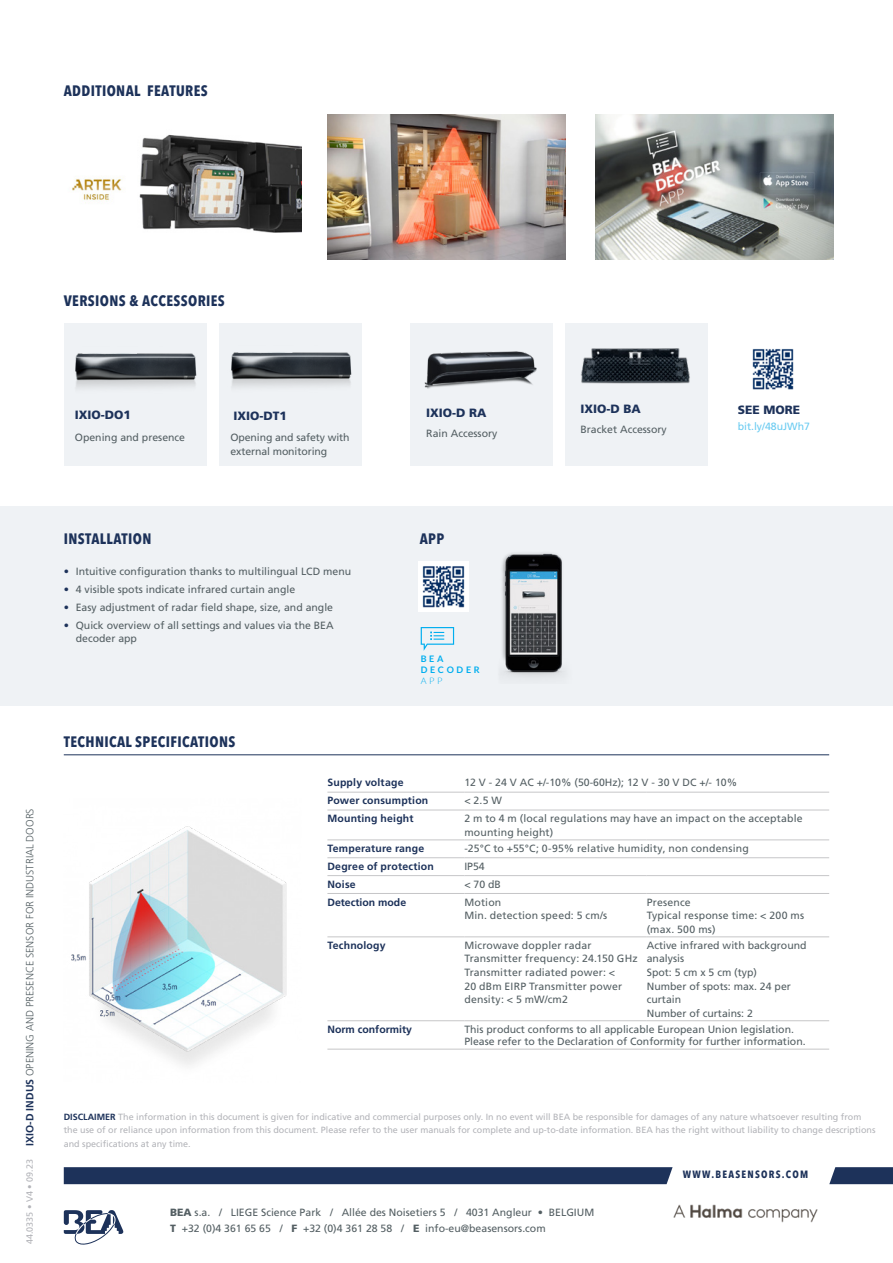
<style>
.page{position:relative;width:893px;height:1263px;background:#fff}
.page>*{position:absolute;margin:0;border:0;box-sizing:border-box;transform-origin:0 0}
.Main_paragraph_style{font:700 condensed 15px "Avenir Next LT Pro";letter-spacing:.025em;color:#1d325a}
.Section_underline{font:700 condensed 15px "Avenir Next LT Pro";letter-spacing:.025em;color:#1d325a}
.Main_paragraph_style-2{font:900 12px "Frutiger LT Std";color:#1d325a}
.body{font:10.5px/13.5px "Frutiger LT Std";letter-spacing:.01em;color:#545f63}
.Main_paragraph_style-3{font:10.5px/12px "Frutiger LT Std";color:#545f63}
.body-2{font:700 10.5px "Frutiger LT Std";letter-spacing:.015em;color:#1d325a}
.List{font:10.5px/13.5px "Frutiger LT Std";letter-spacing:-.01em;color:#545f63}
.t1{font:300 10.5px "Frutiger LT Std";color:#545f63}
.t2{font:700 condensed 10.5px "Avenir Next LT Pro";letter-spacing:.12em;color:#1d325a}
.Main_paragraph_style-4{font:10.5px "Frutiger LT Std";color:#6acbf1}
.Main_paragraph_style-5{font:700 10.5px "Frutiger LT Std";color:#1d325a}
.Main_paragraph_style-6{font:9px/13.5px "Frutiger LT Std";color:#b3b4b9}
.titre{font:700 9px/10.8px "Lato";letter-spacing:.3em;color:#00aeef}
.s1{font-weight:700;color:#1d325a}
.s2{color:#1d325a}
.s3{font-weight:300}
.s4{font-weight:900}
</style>
<div class="page">
<svg style="left:64px;top:1210px;width:59px;height:35px"></svg>
<div style="left:64px;top:1167px;width:609px;height:17px;background:#1d325a"></div>
<svg style="left:829px;top:1167px;width:64px;height:17px"></svg>
<img style="left:673px;top:1204px;width:145px;height:19px">
<div style="left:0;top:506px;width:893px;height:199px;background:#eff2f5"></div>
<img style="left:327px;top:114px;width:238px;height:145px">
<img style="left:72px;top:134px;width:230px;height:99px">
<img style="left:71px;top:826px;width:216px;height:239px">
<img style="left:595px;top:114px;width:239px;height:145px">
<div style="left:64px;top:324px;width:143px;height:142px;background:#eff2f5"></div>
<div style="left:410px;top:324px;width:142px;height:142px;background:#eff2f5"></div>
<div style="left:219px;top:324px;width:143px;height:142px;background:#eff2f5"></div>
<div style="left:565px;top:324px;width:143px;height:142px;background:#eff2f5"></div>
<img style="left:581px;top:348px;width:109px;height:36px">
<img style="left:424px;top:351px;width:113px;height:38px">
<img style="left:75px;top:353px;width:122px;height:35px">
<img style="left:231px;top:352px;width:121px;height:35px">
<img style="left:502px;top:552px;width:63px;height:126px">
<svg style="left:421px;top:627px;width:33px;height:24px"></svg>
<img style="left:419px;top:561px;width:49px;height:50px">
<hr style="left:64px;top:754px;width:765px;height:1px;background:#1d325a">
<hr style="left:327px;top:857px;width:137px;height:1px;background:#c6c6c8">
<hr style="left:327px;top:875px;width:137px;height:1px;background:#c6c6c8">
<hr style="left:327px;top:810px;width:137px;height:1px;background:#c6c6c8">
<hr style="left:327px;top:840px;width:137px;height:1px;background:#c6c6c8">
<hr style="left:327px;top:893px;width:137px;height:1px;background:#c6c6c8">
<hr style="left:327px;top:936px;width:137px;height:1px;background:#c6c6c8">
<hr style="left:327px;top:1020px;width:137px;height:1px;background:#c6c6c8">
<hr style="left:327px;top:792px;width:137px;height:1px;background:#c6c6c8">
<hr style="left:327px;top:1049px;width:137px;height:1px;background:#c6c6c8">
<hr style="left:464px;top:936px;width:183px;height:1px;background:#c6c6c8">
<hr style="left:647px;top:936px;width:182px;height:1px;background:#c6c6c8">
<hr style="left:464px;top:893px;width:183px;height:1px;background:#c6c6c8">
<hr style="left:647px;top:893px;width:182px;height:1px;background:#c6c6c8">
<hr style="left:464px;top:1049px;width:183px;height:1px;background:#c6c6c8">
<hr style="left:647px;top:1049px;width:182px;height:1px;background:#c6c6c8">
<hr style="left:464px;top:875px;width:183px;height:1px;background:#c6c6c8">
<hr style="left:647px;top:875px;width:182px;height:1px;background:#c6c6c8">
<hr style="left:464px;top:792px;width:183px;height:1px;background:#c6c6c8">
<hr style="left:647px;top:792px;width:182px;height:1px;background:#c6c6c8">
<hr style="left:464px;top:810px;width:183px;height:1px;background:#c6c6c8">
<hr style="left:647px;top:810px;width:182px;height:1px;background:#c6c6c8">
<hr style="left:464px;top:840px;width:183px;height:1px;background:#c6c6c8">
<hr style="left:647px;top:840px;width:182px;height:1px;background:#c6c6c8">
<hr style="left:464px;top:857px;width:183px;height:1px;background:#c6c6c8">
<hr style="left:647px;top:857px;width:182px;height:1px;background:#c6c6c8">
<hr style="left:464px;top:1020px;width:183px;height:1px;background:#c6c6c8">
<hr style="left:647px;top:1020px;width:182px;height:1px;background:#c6c6c8">
<img style="left:752px;top:348px;width:42px;height:42px">
<p class="Main_paragraph_style" style="left:64px;top:82px;width:145px">ADDITIONAL FEATURES</p>
<p class="Main_paragraph_style" style="left:64px;top:291px;width:163px">VERSIONS &amp; ACCESSORIES</p>
<p class="Main_paragraph_style-2" style="left:75px;top:407px;width:58px">IXIO-DO1</p>
<p class="Main_paragraph_style-2" style="left:234px;top:409px;width:55px">IXIO-DT1</p>
<p class="List" style="left:75px;top:431px;width:112px">Opening and presence</p>
<p class="List" style="left:231px;top:431px;width:121px">Opening and safety with external monitoring</p>
<p class="Main_paragraph_style-2" style="left:426px;top:405px;width:62px">IXIO-D RA</p>
<p class="Main_paragraph_style-2" style="left:580px;top:402px;width:62px">IXIO-D BA</p>
<p class="Main_paragraph_style-3" style="left:426px;top:427px;width:73px">Rain Accessory</p>
<p class="Main_paragraph_style-3" style="left:580px;top:424px;width:88px">Bracket Accessory</p>
<p class="Main_paragraph_style-2" style="left:738px;top:402px;width:64px">SEE MORE</p>
<p class="Main_paragraph_style-4" style="left:738px;top:420px;width:74px">bit.ly/48uJWh7</p>
<p class="t1" style="left:24px;top:1145px;width:339px;rotate:-90deg"><span class="s1">IXIO-D INDUS</span> OPENING AND PRESENCE SENSOR FOR INDUSTRIAL DOORS</p>
<p class="Main_paragraph_style-6" style="left:23px;top:1244px;width:87px;rotate:-90deg">44.0335 • V4 • 09.23</p>
<p class="Main_paragraph_style" style="left:64px;top:529px;width:89px">INSTALLATION</p>
<p class="Main_paragraph_style-3" style="left:64px;top:566px;width:289px"><span class="s2">•</span> Intuitive configuration thanks to multilingual LCD menu</p>
<p class="Main_paragraph_style-3" style="left:64px;top:583px;width:233px"><span class="s2">•</span> 4 visible spots indicate infrared curtain angle</p>
<p class="Main_paragraph_style-3" style="left:64px;top:601px;width:271px"><span class="s2">•</span> Easy adjustment of radar field shape, size, and angle</p>
<p class="Main_paragraph_style-3" style="left:76px;top:618px;width:259px;line-height:13.5px;text-indent:-12px"><span class="s2">•</span> Quick overview of all settings and values via the BEA decoder app</p>
<p class="Section_underline" style="left:64px;top:732px;width:173px">TECHNICAL SPECIFICATIONS</p>
<p class="Main_paragraph_style" style="left:420px;top:529px;width:26px">APP</p>
<p class="titre" style="left:421px;top:653px;width:61px">BEA<br>DECODER<br><span class="s3">APP</span></p>
<p class="body-2" style="left:327px;top:777px;width:78px">Supply voltage</p>
<p class="body" style="left:464px;top:776px;width:274px">12 V - 24 V AC +/-10% (50-60Hz); 12 V - 30 V DC +/- 10%</p>
<p class="body-2" style="left:327px;top:794px;width:102px">Power consumption</p>
<p class="body" style="left:464px;top:794px;width:39px">&lt; 2.5 W</p>
<p class="body-2" style="left:327px;top:812px;width:88px">Mounting height</p>
<p class="body" style="left:464px;top:812px;width:340px">2 m to 4 m (local regulations may have an impact on the acceptable mounting height)</p>
<p class="body-2" style="left:327px;top:842px;width:98px">Temperature range</p>
<p class="body" style="left:464px;top:842px;width:286px">-25°C to +55°C; 0-95% relative humidity, non condensing</p>
<p class="body-2" style="left:327px;top:860px;width:108px">Degree of protection</p>
<p class="body" style="left:464px;top:859px;width:22px">IP54</p>
<p class="body-2" style="left:327px;top:878px;width:30px">Noise</p>
<p class="body" style="left:464px;top:877px;width:38px">&lt; 70 dB</p>
<p class="Main_paragraph_style-5" style="left:327px;top:896px;width:80px">Detection mode</p>
<p class="body" style="left:464px;top:895px;width:39px">Motion</p>
<p class="body" style="left:464px;top:909px;width:145px">Min. detection speed: 5 cm/s</p>
<p class="body" style="left:647px;top:895px;width:46px">Presence</p>
<p class="body" style="left:647px;top:909px;width:159px">Typical response time: &lt; 200 ms (max. 500 ms)</p>
<p class="body-2" style="left:327px;top:939px;width:60px">Technology</p>
<p class="body" style="left:464px;top:939px;width:129px">Microwave doppler radar</p>
<p class="body" style="left:464px;top:952px;width:175px">Transmitter frequency: 24.150 GHz</p>
<p class="body" style="left:464px;top:966px;width:159px">Transmitter radiated power: &lt;<br>20 dBm EIRP Transmitter power density: &lt; 5 mW/cm2</p>
<p class="body" style="left:647px;top:939px;width:161px">Active infrared with background analysis</p>
<p class="body" style="left:647px;top:966px;width:112px">Spot: 5 cm x 5 cm (typ)</p>
<p class="body" style="left:647px;top:979px;width:146px">Number of spots: max. 24 per curtain</p>
<p class="body" style="left:647px;top:1006px;width:108px">Number of curtains: 2</p>
<p class="body-2" style="left:327px;top:1023px;width:86px">Norm conformity</p>
<p class="Main_paragraph_style-3" style="left:464px;top:1023px;width:343px">This product conforms to all applicable European Union legislation.<br>Please refer to the Declaration of Conformity for further information.</p>
<p class="Main_paragraph_style-6" style="left:64px;top:1110px;width:813px"><span class="s1">DISCLAIMER</span> The information in this document is given for indicative and commercial purposes only. In no event will BEA be responsible for damages of any nature whatsoever resulting from the use of or reliance upon information from this document. Please refer to the user manuals for complete and up-to-date information. BEA has the right without liability to change descriptions and specifications at any time.</p>
<p class="Main_paragraph_style-3" style="left:170px;top:1207px;width:426px"><span class="s4">BEA</span> s.a. / LIEGE Science Park / Allée des Noisetiers 5 / 4031 Angleur • BELGIUM</p>
<p class="Main_paragraph_style-3" style="left:170px;top:1222px;width:377px"><span class="s4">T</span> +32 (0)4 361 65 65 / <span class="s4">F</span> +32 (0)4 361 28 58 / <span class="s4">E</span> info-eu@beasensors.com</p>
<p class="t2" style="left:683px;top:1167px;width:127px">WWW.BEASENSORS.COM</p>
</div>
